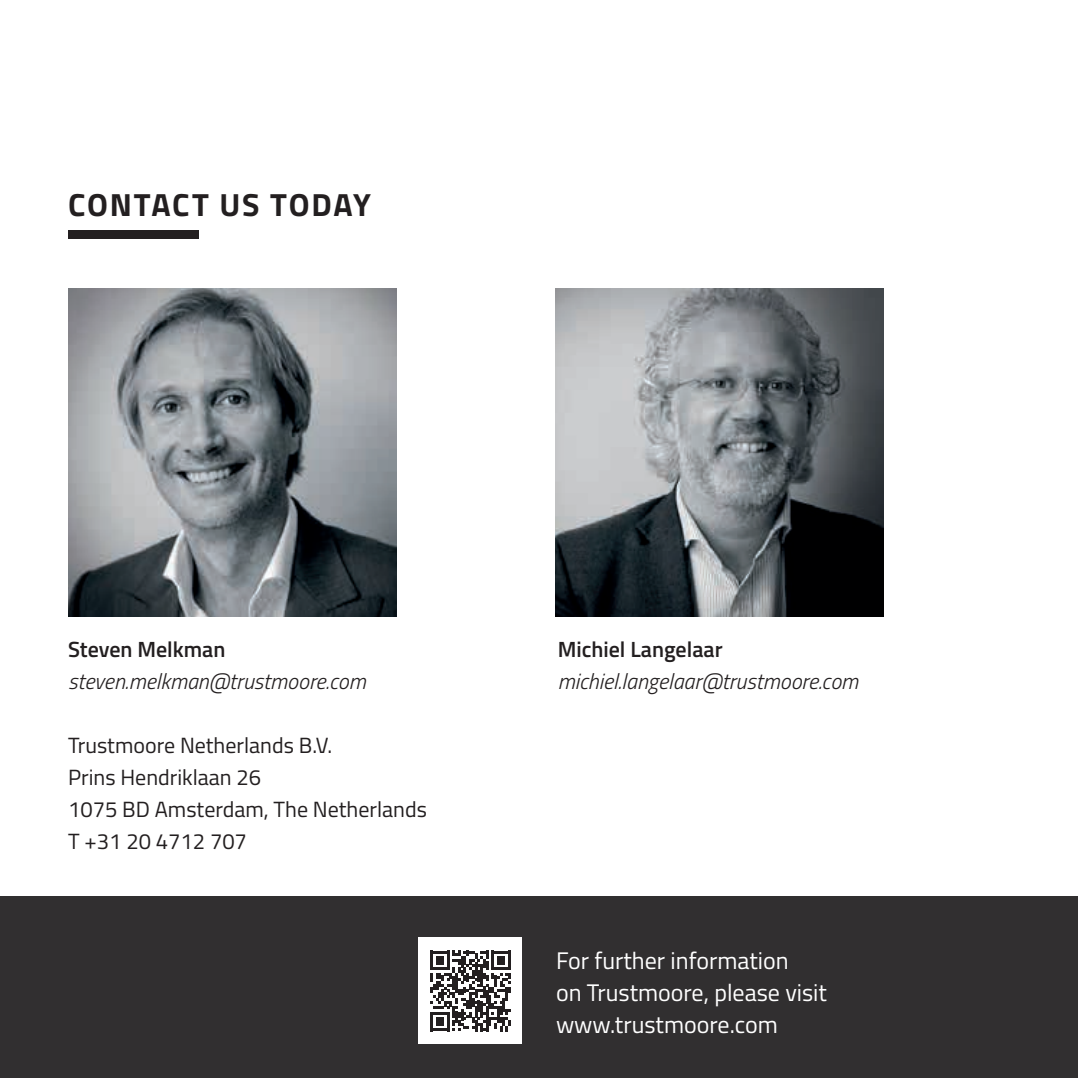
<style>
.page{position:relative;width:1078px;height:1078px;background:#fff}
.page>*{position:absolute;margin:0;border:0;box-sizing:border-box;transform-origin:0 0}
.t1{font:700 32px "Titillium";letter-spacing:.05em;color:#231f20}
.t2{font:24px/32px "Titillium";color:#fff}
.t3{font:22px/32px "Titillium";color:#231f20}
.t4{font:italic 300 22px "Titillium";color:#231f20}
.t5{font:600 22px "Titillium";color:#231f20}
</style>
<div class="page">
<div style="left:0;top:896px;width:1077px;height:181px;background:#312f30"></div>
<div style="left:419px;top:937px;width:103px;height:106px;background:#fff"></div>
<svg style="left:430px;top:950px;width:80px;height:81px"></svg>
<div style="left:68px;top:230px;width:130px;height:8px;background:#231f20"></div>
<img style="left:68px;top:288px;width:328px;height:328px">
<img style="left:555px;top:288px;width:328px;height:328px">
<h1 class="t1" style="left:68px;top:180px;width:304px">CONTACT US TODAY</h1>
<p class="t5" style="left:68px;top:632px;width:159px">Steven Melkman</p>
<p class="t4" style="left:68px;top:664px;width:299px">steven.melkman@trustmoore.com</p>
<p class="t3" style="left:68px;top:727px;width:360px">Trustmoore Netherlands B.V.<br>Prins Hendriklaan 26<br>1075 BD Amsterdam, The Netherlands<br>T +31 20 4712 707</p>
<p class="t5" style="left:557px;top:632px;width:166px">Michiel Langelaar</p>
<p class="t4" style="left:557px;top:664px;width:302px">michiel.langelaar@trustmoore.com</p>
<p class="t2" style="left:556px;top:942px;width:272px">For further information<br>on Trustmoore, please visit www.trustmoore.com</p>
</div>
